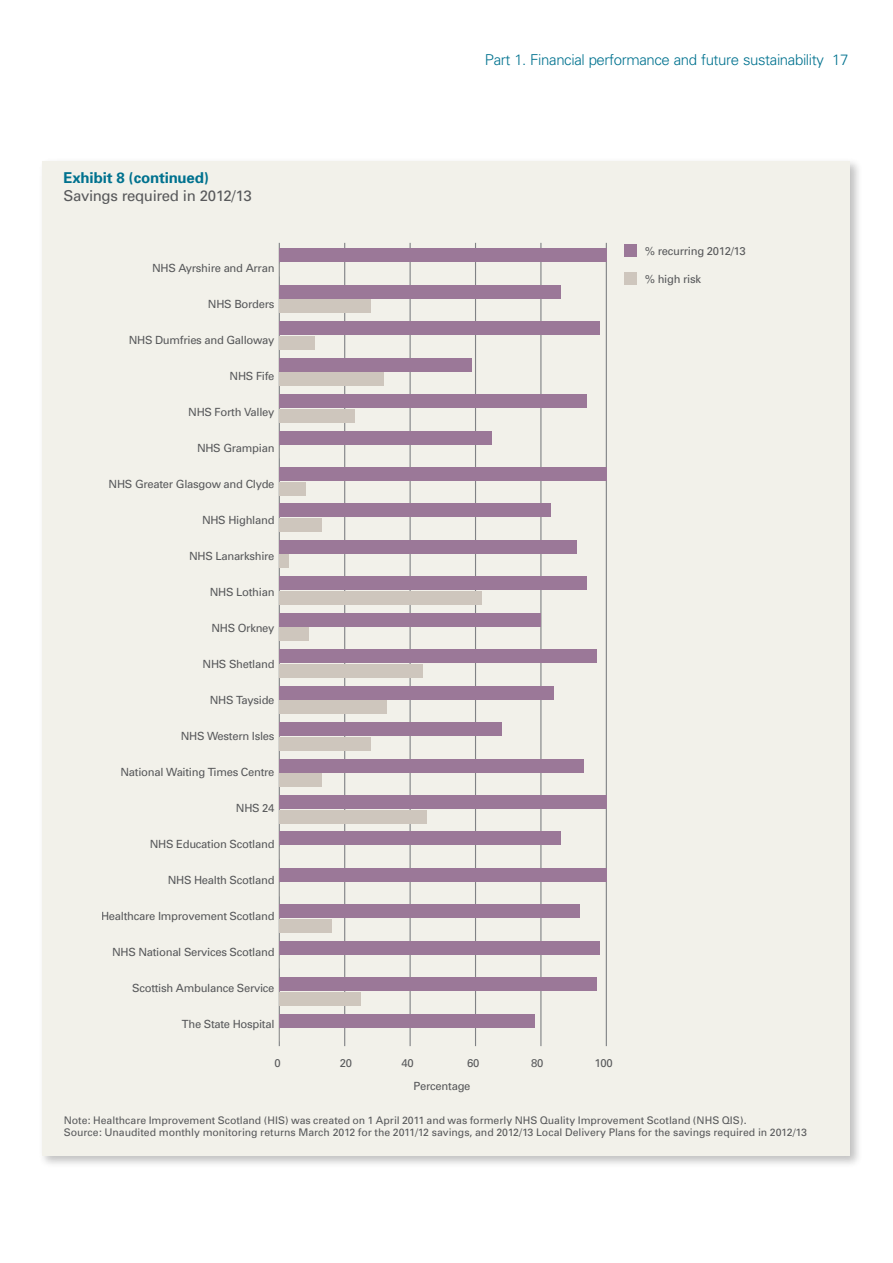
<style>
.page{position:relative;width:893px;height:1263px;background:#fff}
.page>*{position:absolute;margin:0;border:0;box-sizing:border-box;transform-origin:0 0}
.t1{font:300 15px "Univers";letter-spacing:-.025em;color:#00728f}
.Exhibit_-_Heading_4{font:15px "Univers";letter-spacing:-.025em;color:#58595b}
.Exhibit_-_Heading_4-2{font:700 15px "Univers";letter-spacing:-.01em;color:#00728f}
.t2{font:11.25px "Univers";letter-spacing:-.025em;color:#58595b}
.Source{font:10.5px "Univers";letter-spacing:-.005em;color:#58595b}
.Exhibit_-_Heading_3{font:10.5px "Univers";color:#58595b}
</style>
<div class="page">
<div style="left:39px;top:158px;width:824px;height:1010px;background:#000;opacity:.25"></div>
<div style="left:43px;top:162px;width:807px;height:994px;background:#f2f1ea"></div>
<div style="left:624px;top:244px;width:13px;height:13px;background:#9b7898"></div>
<div style="left:624px;top:272px;width:13px;height:13px;background:#cec6bd"></div>
<hr style="left:279px;top:243px;width:1px;height:803px;background:#808285">
<hr style="left:344px;top:243px;width:1px;height:803px;background:#808285">
<hr style="left:410px;top:243px;width:1px;height:803px;background:#808285">
<hr style="left:475px;top:243px;width:1px;height:803px;background:#808285">
<hr style="left:540px;top:243px;width:1px;height:803px;background:#808285">
<hr style="left:606px;top:243px;width:1px;height:803px;background:#808285">
<div style="left:279px;top:300px;width:92px;height:13px;background:#cec6bd"></div>
<div style="left:279px;top:336px;width:36px;height:13px;background:#cec6bd"></div>
<div style="left:279px;top:373px;width:105px;height:13px;background:#cec6bd"></div>
<div style="left:279px;top:409px;width:75px;height:13px;background:#cec6bd"></div>
<div style="left:279px;top:482px;width:26px;height:13px;background:#cec6bd"></div>
<div style="left:279px;top:518px;width:43px;height:14px;background:#cec6bd"></div>
<div style="left:279px;top:555px;width:10px;height:13px;background:#cec6bd"></div>
<div style="left:279px;top:591px;width:203px;height:13px;background:#cec6bd"></div>
<div style="left:279px;top:628px;width:30px;height:13px;background:#cec6bd"></div>
<div style="left:279px;top:664px;width:144px;height:13px;background:#cec6bd"></div>
<div style="left:279px;top:701px;width:108px;height:13px;background:#cec6bd"></div>
<div style="left:279px;top:737px;width:92px;height:13px;background:#cec6bd"></div>
<div style="left:279px;top:773px;width:43px;height:14px;background:#cec6bd"></div>
<div style="left:279px;top:810px;width:147px;height:13px;background:#cec6bd"></div>
<div style="left:279px;top:919px;width:53px;height:13px;background:#cec6bd"></div>
<div style="left:279px;top:992px;width:82px;height:13px;background:#cec6bd"></div>
<div style="left:279px;top:249px;width:327px;height:13px;background:#9b7898"></div>
<div style="left:279px;top:285px;width:282px;height:13px;background:#9b7898"></div>
<div style="left:279px;top:322px;width:321px;height:13px;background:#9b7898"></div>
<div style="left:279px;top:358px;width:193px;height:13px;background:#9b7898"></div>
<div style="left:279px;top:395px;width:308px;height:13px;background:#9b7898"></div>
<div style="left:279px;top:431px;width:213px;height:13px;background:#9b7898"></div>
<div style="left:279px;top:467px;width:327px;height:14px;background:#9b7898"></div>
<div style="left:279px;top:504px;width:272px;height:13px;background:#9b7898"></div>
<div style="left:279px;top:540px;width:298px;height:13px;background:#9b7898"></div>
<div style="left:279px;top:577px;width:308px;height:13px;background:#9b7898"></div>
<div style="left:279px;top:613px;width:262px;height:13px;background:#9b7898"></div>
<div style="left:279px;top:650px;width:317px;height:13px;background:#9b7898"></div>
<div style="left:279px;top:686px;width:275px;height:13px;background:#9b7898"></div>
<div style="left:279px;top:722px;width:223px;height:14px;background:#9b7898"></div>
<div style="left:279px;top:759px;width:304px;height:13px;background:#9b7898"></div>
<div style="left:279px;top:795px;width:327px;height:13px;background:#9b7898"></div>
<div style="left:279px;top:832px;width:282px;height:13px;background:#9b7898"></div>
<div style="left:279px;top:868px;width:327px;height:13px;background:#9b7898"></div>
<div style="left:279px;top:905px;width:301px;height:13px;background:#9b7898"></div>
<div style="left:279px;top:941px;width:321px;height:13px;background:#9b7898"></div>
<div style="left:279px;top:977px;width:317px;height:14px;background:#9b7898"></div>
<div style="left:279px;top:1014px;width:255px;height:13px;background:#9b7898"></div>
<p class="Exhibit_-_Heading_4-2" style="left:63px;top:168px;width:147px">Exhibit 8 (continued)</p>
<p class="Exhibit_-_Heading_4" style="left:63px;top:187px;width:190px">Savings required in 2012/13</p>
<p class="t2" style="left:152px;top:261px;width:124px">NHS Ayrshire and Arran</p>
<p class="t2" style="left:208px;top:297px;width:68px">NHS Borders</p>
<p class="t2" style="left:129px;top:333px;width:147px">NHS Dumfries and Galloway</p>
<p class="t2" style="left:230px;top:369px;width:46px">NHS Fife</p>
<p class="t2" style="left:188px;top:405px;width:88px">NHS Forth Valley</p>
<p class="t2" style="left:197px;top:441px;width:79px">NHS Grampian</p>
<p class="t2" style="left:109px;top:477px;width:167px">NHS Greater Glasgow and Clyde</p>
<p class="t2" style="left:202px;top:513px;width:74px">NHS Highland</p>
<p class="t2" style="left:189px;top:549px;width:87px">NHS Lanarkshire</p>
<p class="t2" style="left:210px;top:585px;width:66px">NHS Lothian</p>
<p class="t2" style="left:211px;top:621px;width:65px">NHS Orkney</p>
<p class="t2" style="left:203px;top:657px;width:73px">NHS Shetland</p>
<p class="t2" style="left:210px;top:693px;width:66px">NHS Tayside</p>
<p class="t2" style="left:181px;top:729px;width:95px">NHS Western Isles</p>
<p class="t2" style="left:120px;top:765px;width:156px">National Waiting Times Centre</p>
<p class="t2" style="left:236px;top:801px;width:40px">NHS 24</p>
<p class="t2" style="left:150px;top:837px;width:126px">NHS Education Scotland</p>
<p class="t2" style="left:168px;top:873px;width:108px">NHS Health Scotland</p>
<p class="t2" style="left:101px;top:909px;width:175px">Healthcare Improvement Scotland</p>
<p class="t2" style="left:112px;top:945px;width:164px">NHS National Services Scotland</p>
<p class="t2" style="left:132px;top:981px;width:144px">Scottish Ambulance Service</p>
<p class="t2" style="left:182px;top:1017px;width:94px">The State Hospital</p>
<h1 class="t1" style="left:485px;top:51px;width:365px">Part 1. Financial performance and future sustainability 17</h1>
<p class="t2" style="left:645px;top:244px;width:102px">% recurring 2012/13</p>
<p class="t2" style="left:645px;top:273px;width:57px">% high risk</p>
<p class="t2" style="left:275px;top:1056px;width:8px">0</p>
<p class="t2" style="left:340px;top:1056px;width:14px">20</p>
<p class="t2" style="left:401px;top:1056px;width:14px">40</p>
<p class="t2" style="left:467px;top:1056px;width:14px">60</p>
<p class="t2" style="left:531px;top:1056px;width:14px">80</p>
<p class="t2" style="left:595px;top:1056px;width:20px">100</p>
<p class="t2" style="left:414px;top:1079px;width:58px">Percentage</p>
<p class="Exhibit_-_Heading_3" style="left:64px;top:1114px;width:684px">Note: Healthcare Improvement Scotland (HIS) was created on 1 April 2011 and was formerly NHS Quality Improvement Scotland (NHS QIS).</p>
<p class="Source" style="left:64px;top:1126px;width:745px">Source: Unaudited monthly monitoring returns March 2012 for the 2011/12 savings, and 2012/13 Local Delivery Plans for the savings required in 2012/13</p>
</div>
